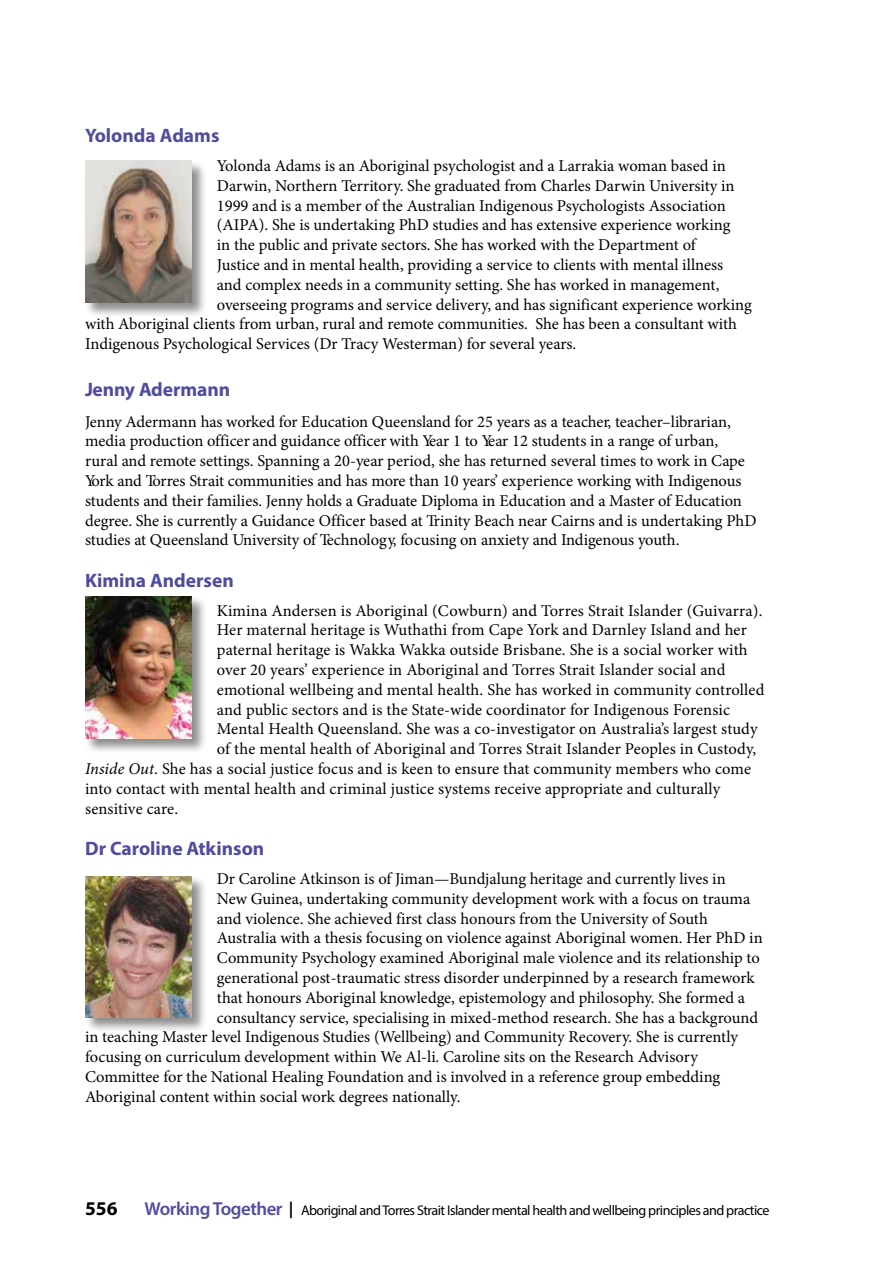
<style>
.page{position:relative;width:893px;height:1263px;background:#fff}
.page>*{position:absolute;margin:0;border:0;box-sizing:border-box;transform-origin:0 0}
.t1{font:700 19.5px "Myriad Pro";color:#4f4ca0}
.t2{font:700 19.5px "Myriad Pro";color:#000}
.t3{font:16.5px/19.8px "Minion Pro";color:#000}
.t4{font:14.1px "Myriad Pro";letter-spacing:-.04em;color:#000}
.s1{font-style:italic}
.s2{font-weight:600;font-size:18.75px;color:#4f4ca0}
.s3{font-weight:700;font-size:16.5px}
</style>
<div class="page">
<div style="left:84px;top:596px;width:123px;height:158px;background:#000;opacity:.45"></div>
<img style="left:85px;top:596px;width:106px;height:142px">
<div style="left:84px;top:160px;width:123px;height:158px;background:#000;opacity:.45"></div>
<img style="left:85px;top:161px;width:106px;height:141px">
<div style="left:84px;top:875px;width:123px;height:158px;background:#000;opacity:.45"></div>
<img style="left:85px;top:876px;width:106px;height:142px">
<p class="t1" style="left:85px;top:123px;width:136px">Yolonda Adams</p>
<p class="t3" style="left:217px;top:156px;width:510px">Yolonda Adams is an Aboriginal psychologist and a Larrakia woman based in</p>
<p class="t3" style="left:217px;top:176px;width:519px">Darwin, Northern Territory. She graduated from Charles Darwin University in</p>
<p class="t3" style="left:217px;top:195px;width:510px">1999 and is a member of the Australian Indigenous Psychologists Association</p>
<p class="t3" style="left:217px;top:215px;width:515px">(AIPA). She is undertaking PhD studies and has extensive experience working</p>
<p class="t3" style="left:217px;top:235px;width:480px">in the public and private sectors. She has worked with the Department of</p>
<p class="t3" style="left:217px;top:255px;width:508px">Justice and in mental health, providing a service to clients with mental illness</p>
<p class="t3" style="left:217px;top:275px;width:504px">and complex needs in a community setting. She has worked in management,</p>
<p class="t3" style="left:217px;top:294px;width:536px">overseeing programs and service delivery, and has significant experience working</p>
<p class="t3" style="left:85px;top:314px;width:653px">with Aboriginal clients from urban, rural and remote communities. She has been a consultant with</p>
<p class="t3" style="left:85px;top:334px;width:493px">Indigenous Psychological Services (Dr Tracy Westerman) for several years.</p>
<p class="t1" style="left:85px;top:377px;width:147px">Jenny Adermann</p>
<p class="t3" style="left:85px;top:411px;width:673px">Jenny Adermann has worked for Education Queensland for 25 years as a teacher, teacher–librarian, media production officer and guidance officer with Year 1 to Year 12 students in a range of urban,<br>rural and remote settings. Spanning a 20-year period, she has returned several times to work in Cape York and Torres Strait communities and has more than 10 years’ experience working with Indigenous students and their families. Jenny holds a Graduate Diploma in Education and a Master of Education degree. She is currently a Guidance Officer based at Trinity Beach near Cairns and is undertaking PhD studies at Queensland University of Technology, focusing on anxiety and Indigenous youth.</p>
<p class="t1" style="left:85px;top:567px;width:150px">Kimina Andersen</p>
<p class="t3" style="left:217px;top:600px;width:547px">Kimina Andersen is Aboriginal (Cowburn) and Torres Strait Islander (Guivarra).</p>
<p class="t3" style="left:217px;top:620px;width:532px">Her maternal heritage is Wuthathi from Cape York and Darnley Island and her</p>
<p class="t3" style="left:217px;top:640px;width:532px">paternal heritage is Wakka Wakka outside Brisbane. She is a social worker with</p>
<p class="t3" style="left:217px;top:660px;width:510px">over 20 years’ experience in Aboriginal and Torres Strait Islander social and</p>
<p class="t3" style="left:217px;top:680px;width:549px">emotional wellbeing and mental health. She has worked in community controlled</p>
<p class="t3" style="left:217px;top:699px;width:515px">and public sectors and is the State-wide coordinator for Indigenous Forensic</p>
<p class="t3" style="left:217px;top:719px;width:542px">Mental Health Queensland. She was a co-investigator on Australia’s largest study</p>
<p class="t3" style="left:217px;top:739px;width:541px">of the mental health of Aboriginal and Torres Strait Islander Peoples in Custody,</p>
<p class="t3" style="left:85px;top:759px;width:668px"><span class="s1">Inside Out</span>. She has a social justice focus and is keen to ensure that community members who come</p>
<p class="t3" style="left:85px;top:779px;width:637px">into contact with mental health and criminal justice systems receive appropriate and culturally</p>
<p class="t3" style="left:85px;top:798px;width:95px">sensitive care.</p>
<p class="t1" style="left:85px;top:836px;width:181px">Dr Caroline Atkinson</p>
<p class="t3" style="left:217px;top:869px;width:510px">Dr Caroline Atkinson is of Jiman—Bundjalung heritage and currently lives in</p>
<p class="t3" style="left:217px;top:888px;width:535px">New Guinea, undertaking community development work with a focus on trauma</p>
<p class="t3" style="left:217px;top:908px;width:493px">and violence. She achieved first class honours from the University of South</p>
<p class="t3" style="left:217px;top:928px;width:547px">Australia with a thesis focusing on violence against Aboriginal women. Her PhD in</p>
<p class="t3" style="left:217px;top:948px;width:544px">Community Psychology examined Aboriginal male violence and its relationship to</p>
<p class="t3" style="left:217px;top:968px;width:539px">generational post-traumatic stress disorder underpinned by a research framework</p>
<p class="t3" style="left:217px;top:987px;width:530px">that honours Aboriginal knowledge, epistemology and philosophy. She formed a</p>
<p class="t3" style="left:217px;top:1007px;width:543px">consultancy service, specialising in mixed-method research. She has a background</p>
<p class="t3" style="left:85px;top:1027px;width:654px">in teaching Master level Indigenous Studies (Wellbeing) and Community Recovery. She is currently</p>
<p class="t3" style="left:85px;top:1047px;width:614px">focusing on curriculum development within We Al-li. Caroline sits on the Research Advisory</p>
<p class="t3" style="left:85px;top:1067px;width:637px">Committee for the National Healing Foundation and is involved in a reference group embedding</p>
<p class="t3" style="left:85px;top:1086px;width:377px">Aboriginal content within social work degrees nationally.</p>
<p class="t2" style="left:85px;top:1196px;width:34px">556</p>
<p class="t4" style="left:145px;top:1202px;width:626px"><span class="s2">Working Together</span> <span class="s3">|</span> Aboriginal and Torres Strait Islander mental health and wellbeing principles and practice</p>
</div>
